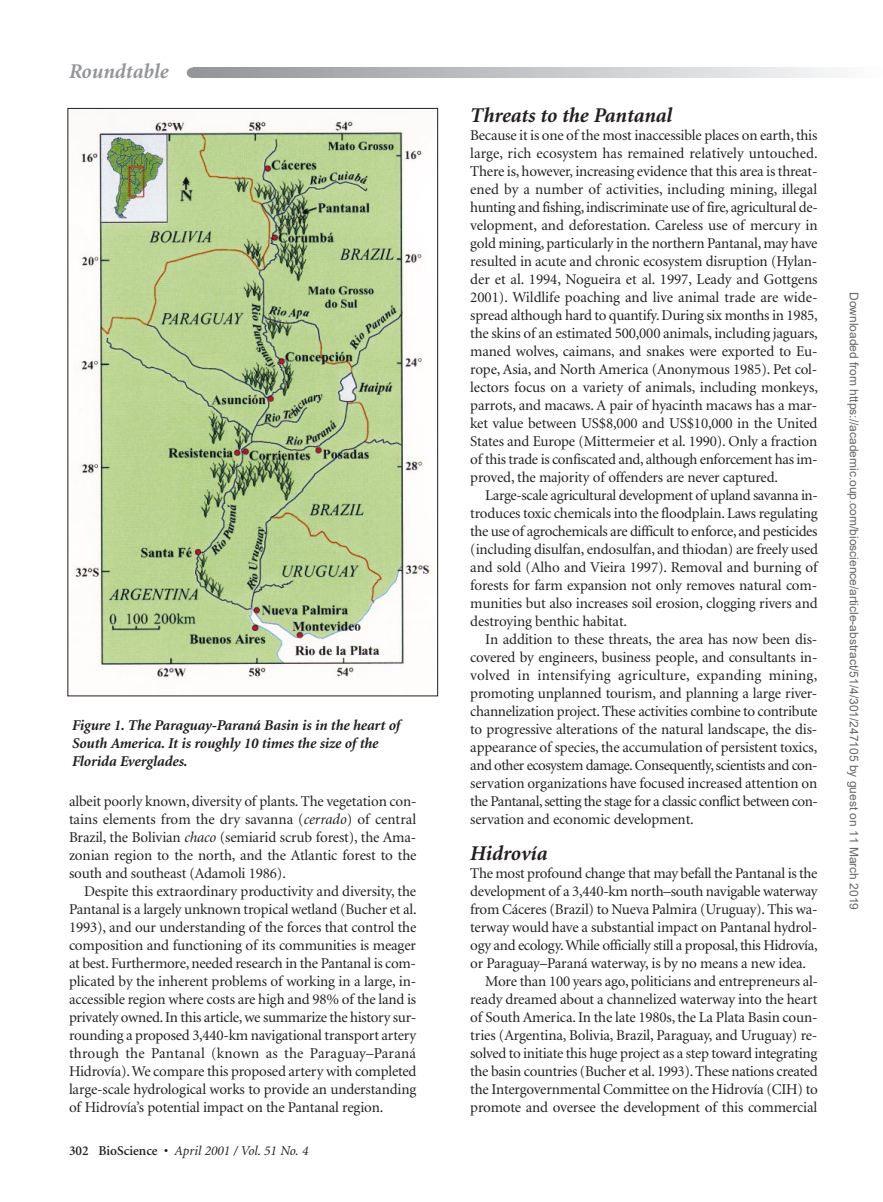
<style>
.page{position:relative;width:883px;height:1202px;background:#fff}
.page>*{position:absolute;margin:0;border:0;box-sizing:border-box;transform-origin:0 0}
.t1{font:italic 700 21px "Minion";letter-spacing:-.005em;color:#231f20}
.t2{font:italic 700 21px "Minion";color:#939598}
.t3{font:15px "Minion";letter-spacing:-.01em;color:#231f20}
.t4{font:italic 700 15px/18px "Minion";letter-spacing:-.01em;color:#231f20}
.t5{font:15px "Minion";letter-spacing:.015em;color:#231f20}
.t6{font:15px "Minion";letter-spacing:-.03em;color:#231f20}
.t7{font:15px "Minion";letter-spacing:-.035em;color:#231f20}
.t8{font:italic 13.5px "Minion";color:#231f20}
.t9{font:12px "Arial";color:#666}
.s1{font-style:italic}
.s2{font-weight:600;font-style:normal}
</style>
<div class="page">
<div style="left:187px;top:67px;width:12px;height:11px;background:#939598;border-radius:50%"></div>
<svg style="left:195px;top:68px;width:637px;height:10px;background:#c2c3c6"></svg>
<img style="left:75px;top:120px;width:358px;height:559px">
<p class="t2" style="left:69px;top:63px;width:101px">Roundtable</p>
<p class="t4" style="left:72px;top:717px;width:330px">Figure 1. The Paraguay-Paraná Basin is in the heart of<br>South America. It is roughly 10 times the size of the<br>Florida Everglades.</p>
<p class="t3" style="left:69px;top:795px;width:349px">albeit poorly known, diversity of plants. The vegetation con-</p>
<p class="t3" style="left:69px;top:813px;width:349px">tains elements from the dry savanna (<span class="s1">cerrado</span>) of central</p>
<p class="t3" style="left:69px;top:831px;width:349px">Brazil, the Bolivian <span class="s1">chaco</span> (semiarid scrub forest), the Ama-</p>
<p class="t3" style="left:69px;top:849px;width:349px">zonian region to the north, and the Atlantic forest to the</p>
<p class="t3" style="left:69px;top:867px;width:218px">south and southeast (Adamoli 1986).</p>
<p class="t3" style="left:84px;top:885px;width:334px">Despite this extraordinary productivity and diversity, the</p>
<p class="t3" style="left:69px;top:903px;width:349px">Pantanal is a largely unknown tropical wetland (Bucher et al.</p>
<p class="t3" style="left:69px;top:921px;width:349px">1993), and our understanding of the forces that control the</p>
<p class="t3" style="left:69px;top:939px;width:348px">composition and functioning of its communities is meager</p>
<p class="t3" style="left:69px;top:957px;width:349px">at best. Furthermore, needed research in the Pantanal is com-</p>
<p class="t3" style="left:69px;top:975px;width:349px">plicated by the inherent problems of working in a large, in-</p>
<p class="t3" style="left:69px;top:993px;width:349px">accessible region where costs are high and 98% of the land is</p>
<p class="t3" style="left:69px;top:1011px;width:349px">privately owned. In this article, we summarize the history sur-</p>
<p class="t3" style="left:69px;top:1029px;width:349px">rounding a proposed 3,440-km navigational transport artery</p>
<p class="t5" style="left:69px;top:1047px;width:349px">through the Pantanal (known as the Paraguay–Paraná</p>
<p class="t3" style="left:69px;top:1065px;width:349px">Hidrovía). We compare this proposed artery with completed</p>
<p class="t3" style="left:69px;top:1083px;width:349px">large-scale hydrological works to provide an understanding</p>
<p class="t3" style="left:69px;top:1101px;width:316px">of Hidrovía’s potential impact on the Pantanal region.</p>
<p class="t8" style="left:69px;top:1144px;width:241px"><span class="s2">302 BioScience •</span> April 2001 / Vol. 51 No. 4</p>
<p class="t1" style="left:470px;top:107px;width:203px">Threats to the Pantanal</p>
<p class="t3" style="left:470px;top:129px;width:349px">Because it is one of the most inaccessible places on earth, this</p>
<p class="t3" style="left:470px;top:147px;width:349px">large, rich ecosystem has remained relatively untouched.</p>
<p class="t3" style="left:470px;top:165px;width:349px">There is, however, increasing evidence that this area is threat-</p>
<p class="t3" style="left:470px;top:183px;width:348px">ened by a number of activities, including mining, illegal</p>
<p class="t3" style="left:470px;top:201px;width:349px">hunting and fishing, indiscriminate use of fire, agricultural de-</p>
<p class="t3" style="left:470px;top:219px;width:349px">velopment, and deforestation. Careless use of mercury in</p>
<p class="t3" style="left:470px;top:237px;width:349px">gold mining, particularly in the northern Pantanal, may have</p>
<p class="t3" style="left:470px;top:255px;width:349px">resulted in acute and chronic ecosystem disruption (Hylan-</p>
<p class="t3" style="left:470px;top:273px;width:349px">der et al. 1994, Nogueira et al. 1997, Leady and Gottgens</p>
<p class="t3" style="left:470px;top:291px;width:349px">2001). Wildlife poaching and live animal trade are wide-</p>
<p class="t3" style="left:470px;top:309px;width:349px">spread although hard to quantify. During six months in 1985,</p>
<p class="t3" style="left:470px;top:327px;width:349px">the skins of an estimated 500,000 animals, including jaguars,</p>
<p class="t3" style="left:470px;top:345px;width:349px">maned wolves, caimans, and snakes were exported to Eu-</p>
<p class="t3" style="left:470px;top:363px;width:349px">rope, Asia, and North America (Anonymous 1985). Pet col-</p>
<p class="t3" style="left:470px;top:381px;width:349px">lectors focus on a variety of animals, including monkeys,</p>
<p class="t3" style="left:470px;top:399px;width:349px">parrots, and macaws. A pair of hyacinth macaws has a mar-</p>
<p class="t3" style="left:470px;top:417px;width:349px">ket value between US$8,000 and US$10,000 in the United</p>
<p class="t3" style="left:470px;top:435px;width:348px">States and Europe (Mittermeier et al. 1990). Only a fraction</p>
<p class="t3" style="left:470px;top:453px;width:349px">of this trade is confiscated and, although enforcement has im-</p>
<p class="t3" style="left:470px;top:471px;width:309px">proved, the majority of offenders are never captured.</p>
<p class="t3" style="left:485px;top:489px;width:334px">Large-scale agricultural development of upland savanna in-</p>
<p class="t3" style="left:470px;top:507px;width:349px">troduces toxic chemicals into the floodplain. Laws regulating</p>
<p class="t3" style="left:470px;top:525px;width:349px">the use of agrochemicals are difficult to enforce, and pesticides</p>
<p class="t3" style="left:470px;top:543px;width:349px">(including disulfan, endosulfan, and thiodan) are freely used</p>
<p class="t3" style="left:470px;top:561px;width:349px">and sold (Alho and Vieira 1997). Removal and burning of</p>
<p class="t3" style="left:470px;top:579px;width:348px">forests for farm expansion not only removes natural com-</p>
<p class="t3" style="left:470px;top:597px;width:349px">munities but also increases soil erosion, clogging rivers and</p>
<p class="t3" style="left:470px;top:615px;width:158px">destroying benthic habitat.</p>
<p class="t3" style="left:485px;top:633px;width:334px">In addition to these threats, the area has now been dis-</p>
<p class="t3" style="left:470px;top:651px;width:349px">covered by engineers, business people, and consultants in-</p>
<p class="t5" style="left:470px;top:669px;width:349px">volved in intensifying agriculture, expanding mining,</p>
<p class="t3" style="left:470px;top:687px;width:349px">promoting unplanned tourism, and planning a large river-</p>
<p class="t3" style="left:470px;top:705px;width:349px">channelization project. These activities combine to contribute</p>
<p class="t3" style="left:470px;top:723px;width:349px">to progressive alterations of the natural landscape, the dis-</p>
<p class="t3" style="left:470px;top:741px;width:349px">appearance of species, the accumulation of persistent toxics,</p>
<p class="t7" style="left:470px;top:759px;width:349px">and other ecosystem damage. Consequently, scientists and con-</p>
<p class="t3" style="left:470px;top:777px;width:349px">servation organizations have focused increased attention on</p>
<p class="t6" style="left:470px;top:795px;width:349px">the Pantanal, setting the stage for a classic conflict between con-</p>
<p class="t3" style="left:470px;top:813px;width:225px">servation and economic development.</p>
<p class="t1" style="left:470px;top:845px;width:79px">Hidrovía</p>
<p class="t3" style="left:470px;top:867px;width:349px">The most profound change that may befall the Pantanal is the</p>
<p class="t3" style="left:470px;top:885px;width:349px">development of a 3,440-km north–south navigable waterway</p>
<p class="t3" style="left:470px;top:903px;width:349px">from Cáceres (Brazil) to Nueva Palmira (Uruguay). This wa-</p>
<p class="t3" style="left:470px;top:921px;width:349px">terway would have a substantial impact on Pantanal hydrol-</p>
<p class="t3" style="left:470px;top:939px;width:349px">ogy and ecology.While officially still a proposal, this Hidrovía,</p>
<p class="t3" style="left:470px;top:957px;width:337px">or Paraguay–Paraná waterway, is by no means a new idea.</p>
<p class="t3" style="left:485px;top:975px;width:334px">More than 100 years ago, politicians and entrepreneurs al-</p>
<p class="t3" style="left:470px;top:993px;width:348px">ready dreamed about a channelized waterway into the heart</p>
<p class="t3" style="left:470px;top:1011px;width:349px">of South America. In the late 1980s, the La Plata Basin coun-</p>
<p class="t3" style="left:470px;top:1029px;width:349px">tries (Argentina, Bolivia, Brazil, Paraguay, and Uruguay) re-</p>
<p class="t3" style="left:470px;top:1047px;width:348px">solved to initiate this huge project as a step toward integrating</p>
<p class="t3" style="left:470px;top:1065px;width:349px">the basin countries (Bucher et al. 1993). These nations created</p>
<p class="t3" style="left:470px;top:1083px;width:349px">the Intergovernmental Committee on the Hidrovía (CIH) to</p>
<p class="t3" style="left:470px;top:1101px;width:348px">promote and oversee the development of this commercial</p>
<p class="t9" style="left:858px;top:292px;width:619px;rotate:90deg">Downloaded from https://academic.oup.com/bioscience/article-abstract/51/4/301/247105 by guest on 11 March 2019</p>
</div>
